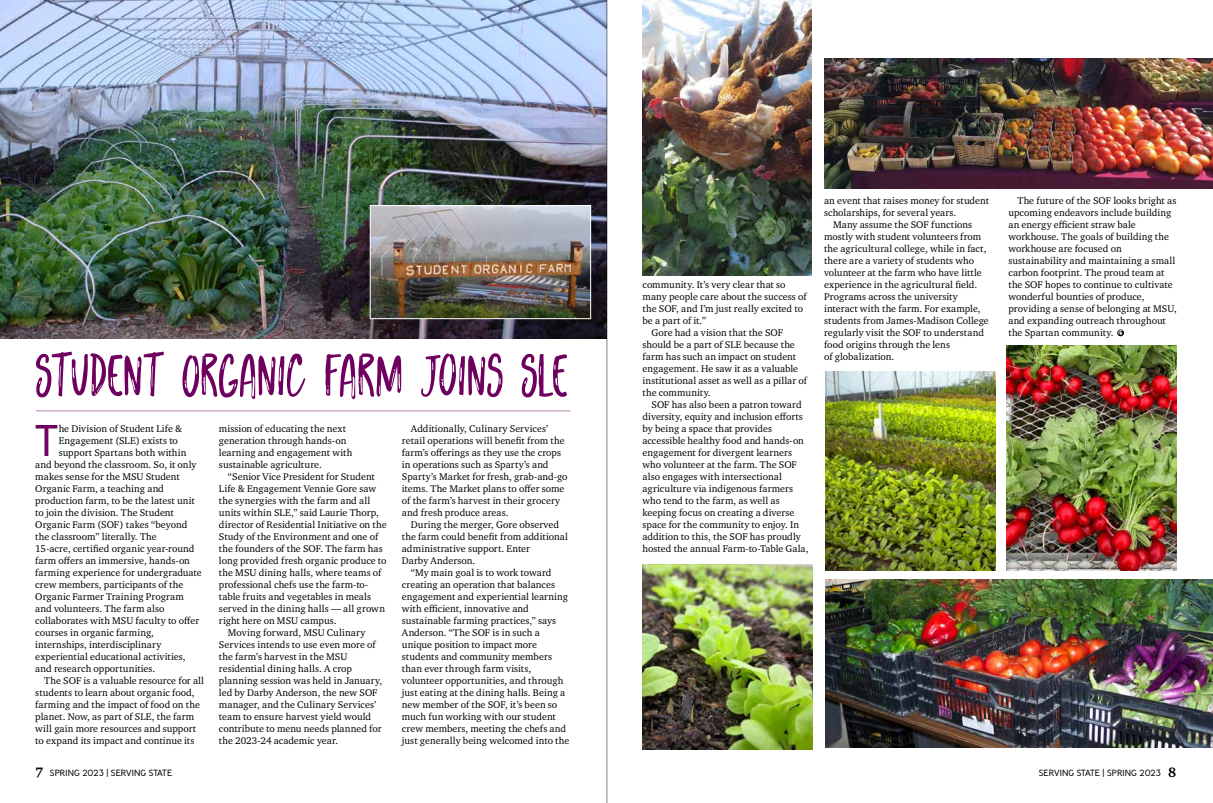
<style>
.page{position:relative;width:1213px;height:803px;background:#fff}
.page>*{position:absolute;margin:0;border:0;box-sizing:border-box;transform-origin:0 0}
.Body_Copy{font:300 44.2px "Ministry";color:#6e005f}
.Body_Copy_Indent{font:10px/12px "Charter ITC Std";letter-spacing:.005em;color:#000}
.Body_Copy-2{font:10px "Charter ITC Std";letter-spacing:.005em;color:#000}
.t1{font:300 9px "Ministry";color:#000}
.s1{font-family:"Charter ITC Std";font-weight:700;font-size:14px}
</style>
<div class="page">
<img style="left:0;top:0;width:606px;height:339px">
<img style="left:372px;top:207px;width:217px;height:110px">
<div style="left:370px;top:205px;width:221px;height:114px;border:1px solid #fff"></div>
<svg style="left:36px;top:352px;width:531px;height:47px"></svg>
<hr style="left:36px;top:410px;width:534px;height:1px;background:#6e005f">
<svg style="left:1118px;top:329px;width:5px;height:7px"></svg>
<img style="left:642px;top:0;width:169px;height:275px">
<img style="left:824px;top:59px;width:388px;height:129px">
<img style="left:825px;top:371px;width:170px;height:200px">
<img style="left:1007px;top:345px;width:169px;height:226px">
<img style="left:642px;top:565px;width:170px;height:184px">
<img style="left:825px;top:579px;width:387px;height:169px">
<hr style="left:607px;top:0;width:1px;height:803px;background:#000">
<p class="Body_Copy" style="left:35px;top:413px;width:25px">T</p>
<p class="Body_Copy-2" style="left:59px;top:422px;width:125px">he Division of Student Life &amp;</p>
<p class="Body_Copy-2" style="left:59px;top:434px;width:121px">Engagement (SLE) exists to</p>
<p class="Body_Copy-2" style="left:59px;top:446px;width:129px">support Spartans both within</p>
<p class="Body_Copy-2" style="left:35px;top:458px;width:163px">and beyond the classroom. So, it only</p>
<p class="Body_Copy-2" style="left:35px;top:470px;width:146px">makes sense for the MSU Student</p>
<p class="Body_Copy-2" style="left:35px;top:482px;width:130px">Organic Farm, a teaching and</p>
<p class="Body_Copy-2" style="left:35px;top:494px;width:161px">production farm, to be the latest unit</p>
<p class="Body_Copy-2" style="left:35px;top:506px;width:140px">to join the division. The Student</p>
<p class="Body_Copy-2" style="left:35px;top:518px;width:153px">Organic Farm (SOF) takes “beyond</p>
<p class="Body_Copy-2" style="left:35px;top:530px;width:123px">the classroom” literally. The</p>
<p class="Body_Copy-2" style="left:35px;top:542px;width:161px">15-acre, certified organic year-round</p>
<p class="Body_Copy-2" style="left:35px;top:554px;width:156px">farm offers an immersive, hands-on</p>
<p class="Body_Copy-2" style="left:35px;top:566px;width:168px">farming experience for undergraduate</p>
<p class="Body_Copy-2" style="left:35px;top:578px;width:149px">crew members, participants of the</p>
<p class="Body_Copy-2" style="left:35px;top:590px;width:150px">Organic Farmer Training Program</p>
<p class="Body_Copy-2" style="left:35px;top:602px;width:131px">and volunteers. The farm also</p>
<p class="Body_Copy-2" style="left:35px;top:614px;width:165px">collaborates with MSU faculty to offer</p>
<p class="Body_Copy-2" style="left:35px;top:626px;width:120px">courses in organic farming,</p>
<p class="Body_Copy-2" style="left:35px;top:638px;width:128px">internships, interdisciplinary</p>
<p class="Body_Copy-2" style="left:35px;top:650px;width:152px">experiential educational activities,</p>
<p class="Body_Copy-2" style="left:35px;top:662px;width:122px">and research opportunities.</p>
<p class="Body_Copy_Indent" style="left:35px;top:674px;width:170px;text-indent:9px">The SOF is a valuable resource for all students to learn about organic food, farming and the impact of food on the planet. Now, as part of SLE, the farm will gain more resources and support to expand its impact and continue its</p>
<p class="t1" style="left:35px;top:767px;width:138px"><span class="s1">7</span> SPRING 2023 | SERVING STATE</p>
<p class="Body_Copy_Indent" style="left:219px;top:422px;width:135px">mission of educating the next generation through hands-on learning and engagement with sustainable agriculture.</p>
<p class="Body_Copy_Indent" style="left:219px;top:470px;width:169px;text-indent:9px">“Senior Vice President for Student Life &amp; Engagement Vennie Gore saw the synergies with the farm and all units within SLE,” said Laurie Thorp, director of Residential Initiative on the Study of the Environment and one of the founders of the SOF. The farm has long provided fresh organic produce to the MSU dining halls, where teams of professional chefs use the farm-to&shy;table fruits and vegetables in meals served in the dining halls — all grown right here on MSU campus.</p>
<p class="Body_Copy_Indent" style="left:219px;top:626px;width:165px;text-indent:9px">Moving forward, MSU Culinary Services intends to use even more of the farm’s harvest in the MSU residential dining halls. A crop planning session was held in January, led by Darby Anderson, the new SOF manager, and the Culinary Services’ team to ensure harvest yield would contribute to menu needs planned for the 2023-24 academic year.</p>
<p class="Body_Copy_Indent" style="left:402px;top:422px;width:167px;text-indent:9px">Additionally, Culinary Services’ retail operations will benefit from the farm’s offerings as they use the crops in operations such as Sparty’s and Sparty’s Market for fresh, grab-and-go items. The Market plans to offer some of the farm’s harvest in their grocery and fresh produce areas.</p>
<p class="Body_Copy_Indent" style="left:402px;top:518px;width:167px;text-indent:9px">During the merger, Gore observed the farm could benefit from additional administrative support. Enter<br>Darby Anderson.</p>
<p class="Body_Copy_Indent" style="left:402px;top:566px;width:169px;text-indent:9px">“My main goal is to work toward creating an operation that balances engagement and experiential learning with efficient, innovative and sustainable farming practices,” says Anderson. “The SOF is in such a unique position to impact more students and community members than ever through farm visits, volunteer opportunities, and through just eating at the dining halls. Being a new member of the SOF, it’s been so much fun working with our student crew members, meeting the chefs and just generally being welcomed into the</p>
<p class="Body_Copy_Indent" style="left:642px;top:278px;width:166px">community. It’s very clear that so many people care about the success of the SOF, and I’m just really excited to be a part of it.”</p>
<p class="Body_Copy_Indent" style="left:642px;top:326px;width:166px;text-indent:9px">Gore had a vision that the SOF should be a part of SLE because the farm has such an impact on student engagement. He saw it as a valuable institutional asset as well as a pillar of the community.</p>
<p class="Body_Copy_Indent" style="left:642px;top:398px;width:167px;text-indent:9px">SOF has also been a patron toward diversity, equity and inclusion efforts by being a space that provides accessible healthy food and hands-on engagement for divergent learners who volunteer at the farm. The SOF also engages with intersectional agriculture via indigenous farmers who tend to the farm, as well as keeping focus on creating a diverse space for the community to enjoy. In addition to this, the SOF has proudly hosted the annual Farm-to-Table Gala,</p>
<p class="Body_Copy_Indent" style="left:824px;top:194px;width:166px">an event that raises money for student scholarships, for several years.</p>
<p class="Body_Copy_Indent" style="left:824px;top:218px;width:166px;text-indent:9px">Many assume the SOF functions mostly with student volunteers from the agricultural college, while in fact, there are a variety of students who volunteer at the farm who have little experience in the agricultural field.<br>Programs across the university interact with the farm. For example, students from James-Madison College regularly visit the SOF to understand food origins through the lens<br>of globalization.</p>
<p class="Body_Copy_Indent" style="left:1008px;top:194px;width:170px;text-indent:9px">The future of the SOF looks bright as upcoming endeavors include building an energy efficient straw bale workhouse. The goals of building the workhouse are focused on sustainability and maintaining a small carbon footprint. The proud team at the SOF hopes to continue to cultivate wonderful bounties of produce, providing a sense of belonging at MSU, and expanding outreach throughout the Spartan community.</p>
<p class="t1" style="left:1038px;top:767px;width:139px">SERVING STATE | SPRING 2023 <span class="s1">8</span></p>
</div>
